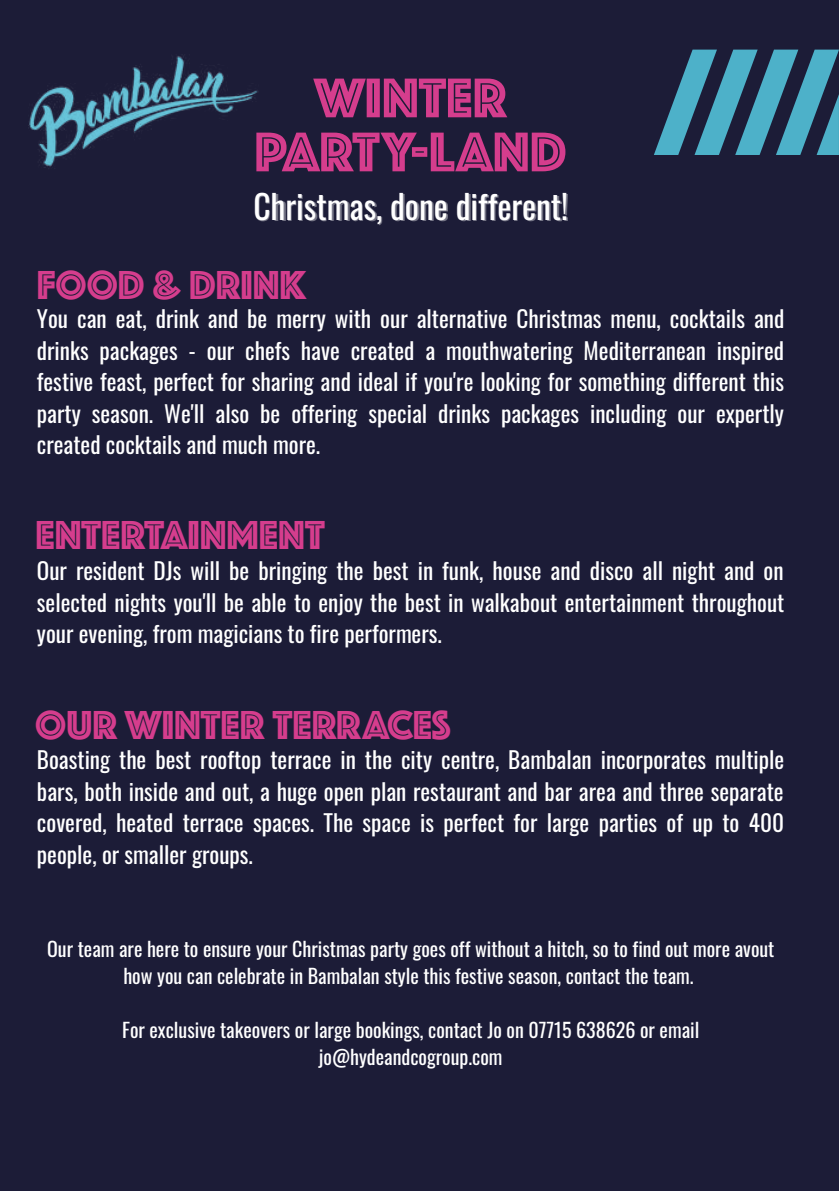
<style>
.page{position:relative;width:840px;height:1191px;background:#fff}
.page>*{position:absolute;margin:0;border:0;box-sizing:border-box;transform-origin:0 0}
.t1{font:58px/54px "Phosphate Inline";color:#d53d8d;text-align:center}
.t2{font:42px "Phosphate Inline";color:#d53d8d}
.t3{font:33.4px "Oswald";color:#fff}
.t4{font:23.2px/31.4px "Oswald";color:#fff;text-align:justify}
.t5{font:20px/27px "Oswald";color:#fff;text-align:center}
</style>
<div class="page">
<div style="left:0;top:0;width:838px;height:1142px;background:#1c1c37"></div>
<div style="left:0;top:69px;width:838px;height:1121px;background:#1c1c37"></div>
<svg style="left:654px;top:50px;width:184px;height:105px"></svg>
<img style="left:29px;top:56px;width:229px;height:113px">
<h1 class="t1" style="left:254px;top:68px;width:313px">WINTER<br>PARTY-LAND</h1>
<h3 class="t3" style="left:253px;top:176px;width:316px">Christmas, done different!</h3>
<h2 class="t2" style="left:37px;top:255px;width:271px">FOOD &amp; DRINK</h2>
<p class="t4" style="left:37px;top:300px;width:748px">You can eat, drink and be merry with our alternative Christmas menu, cocktails and drinks packages - our chefs have created a mouthwatering Mediterranean inspired festive feast, perfect for sharing and ideal if you're looking for something different this party season. We'll also be offering special drinks packages including our expertly created cocktails and much more.</p>
<h2 class="t2" style="left:35px;top:505px;width:291px">ENTERTAINMENT</h2>
<p class="t4" style="left:37px;top:552px;width:748px">Our resident DJs will be bringing the best in funk, house and disco all night and on selected nights you'll be able to enjoy the best in walkabout entertainment throughout your evening, from magicians to fire performers.</p>
<h2 class="t2" style="left:35px;top:695px;width:417px">OUR WINTER TERRACES</h2>
<p class="t4" style="left:37px;top:741px;width:748px">Boasting the best rooftop terrace in the city centre, Bambalan incorporates multiple bars, both inside and out, a huge open plan restaurant and bar area and three separate covered, heated terrace spaces. The space is perfect for large parties of up to 400 people, or smaller groups.</p>
<p class="t5" style="left:47px;top:933px;width:728px">Our team are here to ensure your Christmas party goes off without a hitch, so to find out more avout how you can celebrate in Bambalan style this festive season, contact the team.</p>
<p class="t5" style="left:122px;top:1014px;width:578px">For exclusive takeovers or large bookings, contact Jo on 07715 638626 or email jo@hydeandcogroup.com</p>
</div>
